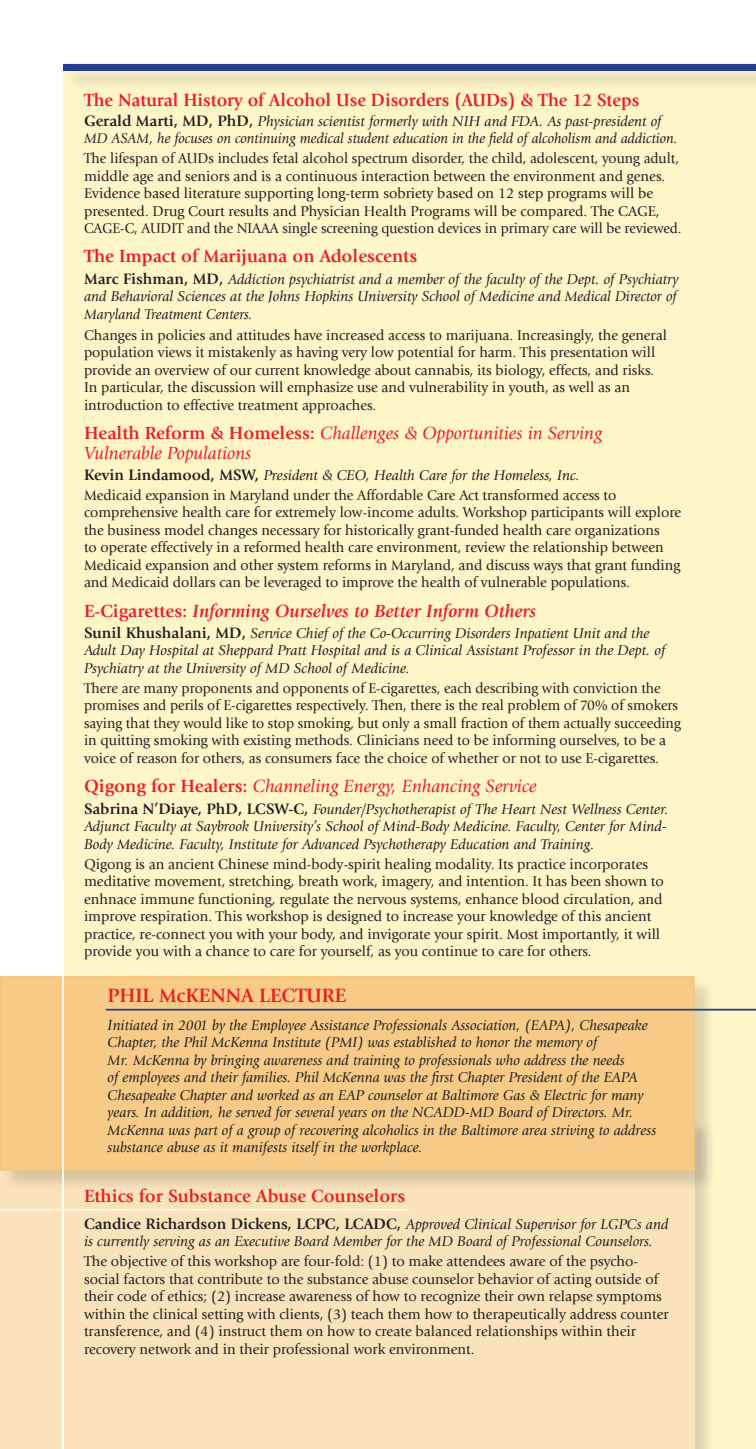
<style>
.page{position:relative;width:756px;height:1449px;background:#fff}
.page>*{position:absolute;margin:0;border:0;box-sizing:border-box;transform-origin:0 0}
.workshop_body{font:700 20.12px "Giovanni";color:#ee1d23}
.t1{font:italic 18.38px/19.2px "Giovanni";color:#ee1d23}
.t2{font:700 18.38px "Giovanni";color:#ee1d23}
.t3{font:italic 700 18.38px "Giovanni";color:#ee1d23}
.workshop_body-2{font:14.88px/17.5px "Giovanni";color:#231f20}
.t4{font:italic 14.88px/17.5px "Giovanni";color:#231f20}
.workshop_body-3{font:14.88px/17.5px "Giovanni";color:#231f20;scale:.95 1}
.s1{font-weight:700;font-style:normal;font-size:15.75px}
.s2{font-weight:700;font-style:normal}
.s3{font-style:normal}
.s4{font-size:15.4px}
</style>
<div class="page">
<div style="left:63px;top:64px;width:693px;height:1385px;background:#fef5c9"></div>
<div style="left:2px;top:1121px;width:714px;height:328px;background:#231f20;opacity:.15"></div>
<div style="left:0;top:1119px;width:695px;height:330px;background:#fae2bb"></div>
<div style="left:2px;top:978px;width:713px;height:213px;background:#231f20;opacity:.15"></div>
<div style="left:1px;top:977px;width:693px;height:193px;background:#f7cb87"></div>
<div style="left:0;top:976px;width:695px;height:195px;border:2px solid #f5c678"></div>
<div style="left:65px;top:66px;width:691px;height:26px;background:#f3eac1"></div>
<div style="left:63px;top:64px;width:693px;height:7px;background:#253f8e"></div>
<hr style="left:106px;top:1009px;width:650px;height:2px;background:#253f8e">
<hr style="left:0;top:1209px;width:409px;height:2px;background:#fff">
<hr style="left:62px;top:878px;width:2px;height:571px;background:#fff">
<p class="t2" style="left:84px;top:89px;width:557px">The Natural History of Alcohol Use Disorders (AUDs) &amp; The 12 Steps</p>
<p class="t4" style="left:84px;top:112px;width:595px"><span class="s1">Gerald Marti, MD, PhD,</span> Physician scientist formerly with NIH and FDA. As past-president of<br>MD ASAM, he focuses on continuing medical student education in the field of alcoholism and addiction.</p>
<p class="workshop_body-3" style="left:84px;top:150px;width:631px">The lifespan of AUDs includes fetal alcohol spectrum disorder, the child, adolescent, young adult, middle age and seniors and is a continuous interaction between the environment and genes.<br>Evidence based literature supporting long-term sobriety based on 12 step programs will be presented. Drug Court results and Physician Health Programs will be compared. The CAGE, CAGE-C, AUDIT and the NIAAA single screening question devices in primary care will be reviewed.</p>
<p class="t2" style="left:84px;top:246px;width:335px">The Impact of Marijuana on Adolescents</p>
<p class="t4" style="left:84px;top:270px;width:596px"><span class="s1">Marc Fishman, MD,</span> Addiction psychiatrist and a member of the faculty of the Dept. of Psychiatry and Behavioral Sciences at the Johns Hopkins University School of Medicine and Medical Director of<br>Maryland Treatment Centers.</p>
<p class="workshop_body-2" style="left:84px;top:327px;width:584px">Changes in policies and attitudes have increased access to marijuana. Increasingly, the general population views it mistakenly as having very low potential for harm. This presentation will provide an overview of our current knowledge about cannabis, its biology, effects, and risks.<br>In particular, the discussion will emphasize use and vulnerability in youth, as well as an introduction to effective treatment approaches.</p>
<p class="t1" style="left:84px;top:424px;width:520px"><span class="s2">Health Reform &amp; Homeless:</span> Challenges &amp; Opportunities in Serving<br>Vulnerable Populations</p>
<p class="t4" style="left:84px;top:466px;width:497px"><span class="s1">Kevin Lindamood, MSW,</span> President &amp; CEO, Health Care for the Homeless, Inc.</p>
<p class="workshop_body-2" style="left:84px;top:486px;width:599px">Medicaid expansion in Maryland under the Affordable Care Act transformed access to comprehensive health care for extremely low-income adults. Workshop participants will explore the business model changes necessary for historically grant-funded health care organizations<br>to operate effectively in a reformed health care environment, review the relationship between Medicaid expansion and other system reforms in Maryland, and discuss ways that grant funding and Medicaid dollars can be leveraged to improve the health of vulnerable populations.</p>
<p class="t3" style="left:84px;top:601px;width:453px"><span class="s3">E-Cigarettes:</span> Informing Ourselves to Better Inform Others</p>
<p class="t4" style="left:84px;top:625px;width:583px"><span class="s1">Sunil Khushalani, MD,</span> Service Chief of the Co-Occurring Disorders Inpatient Unit and the<br>Adult Day Hospital at Sheppard Pratt Hospital and is a Clinical Assistant Professor in the Dept. of<br>Psychiatry at the University of MD School of Medicine.</p>
<p class="workshop_body-3" style="left:84px;top:680px;width:630px">There are many proponents and opponents of E-cigarettes, each describing with conviction the promises and perils of E-cigarettes respectively. Then, there is the real problem of 70% of smokers saying that they would like to stop smoking, but only a small fraction of them actually succeeding in quitting smoking with existing methods. Clinicians need to be informing ourselves, to be a voice of reason for others, as consumers face the choice of whether or not to use E-cigarettes.</p>
<p class="t1" style="left:84px;top:777px;width:454px"><span class="s2">Qigong for Healers:</span> Channeling Energy, Enhancing Service</p>
<p class="t4" style="left:84px;top:800px;width:586px"><span class="s1">Sabrina N’Diaye, PhD, LCSW-C,</span> Founder/Psychotherapist of The Heart Nest Wellness Center.<br>Adjunct Faculty at Saybrook University’s School of Mind-Body Medicine. Faculty, Center for Mind-<br>Body Medicine. Faculty, Institute for Advanced Psychotherapy Education and Training.</p>
<p class="workshop_body-2" style="left:84px;top:855px;width:581px">Qigong is an ancient Chinese mind-body-spirit healing modality. Its practice incorporates meditative movement, stretching, breath work, imagery, and intention. It has been shown to enhnace immune functioning, regulate the nervous systems, enhance blood circulation, and improve respiration. This workshop is designed to increase your knowledge of this ancient practice, re-connect you with your body, and invigorate your spirit. Most importantly, it will provide you with a chance to care for yourself, as you continue to care for others.</p>
<p class="workshop_body" style="left:108px;top:983px;width:240px">PHIL McKENNA LECTURE</p>
<p class="t4" style="left:108px;top:1016px;width:550px"><span class="s4">I</span>nitiated in 2001 by the Employee Assistance Professionals Association, (EAPA), Chesapeake Chapter, the Phil McKenna Institute (PMI) was established to honor the memory of<br>Mr. McKenna by bringing awareness and training to professionals who address the needs<br>of employees and their families. Phil McKenna was the first Chapter President of the EAPA Chesapeake Chapter and worked as an EAP counselor at Baltimore Gas &amp; Electric for many years. In addition, he served for several years on the NCADD-MD Board of Directors. Mr.<br>McKenna was part of a group of recovering alcoholics in the Baltimore area striving to address substance abuse as it manifests itself in the workplace.</p>
<p class="t2" style="left:84px;top:1185px;width:323px">Ethics for Substance Abuse Counselors</p>
<p class="t4" style="left:84px;top:1215px;width:586px"><span class="s1">Candice Richardson Dickens, LCPC, LCADC,</span> Approved Clinical Supervisor for LGPCs and is currently serving as an Executive Board Member for the MD Board of Professional Counselors.</p>
<p class="workshop_body-2" style="left:84px;top:1253px;width:586px">The objective of this workshop are four-fold: (1) to make attendees aware of the psycho&shy;social factors that contribute to the substance abuse counselor behavior of acting outside of their code of ethics; (2) increase awareness of how to recognize their own relapse symptoms within the clinical setting with clients, (3) teach them how to therapeutically address counter transference, and (4) instruct them on how to create balanced relationships within their recovery network and in their professional work environment.</p>
</div>
